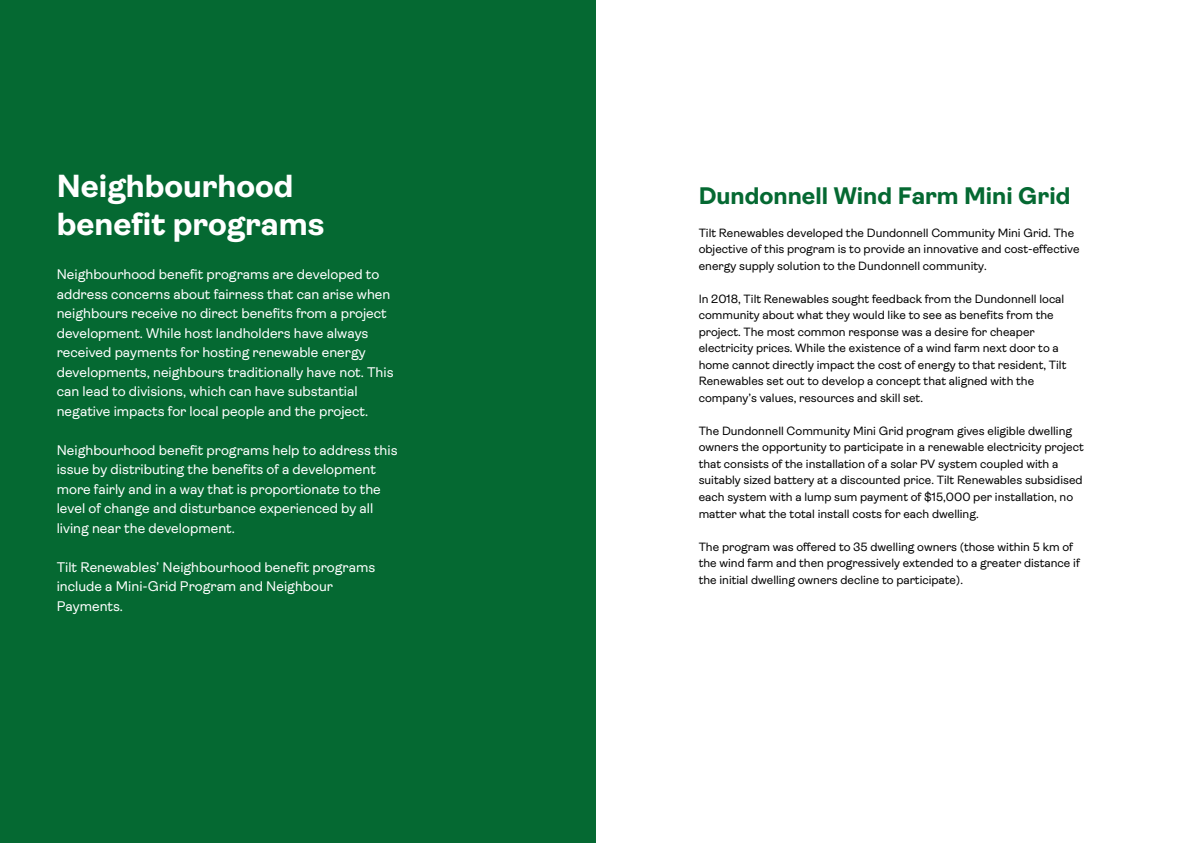
<style>
.page{position:relative;width:1191px;height:843px;background:#fff}
.page>*{position:absolute;margin:0;border:0;box-sizing:border-box;transform-origin:0 0}
.t1{font:700 32px/38.2px "Ambit";color:#fff}
.t2{font:700 24px "Ambit";color:#056932}
.t3{font:14px/19.5px "Ambit";color:#fff}
.t4{font:12px/16.5px "Ambit";color:#000}
</style>
<div class="page">
<div style="left:0;top:0;width:595px;height:842px;background:#056932"></div>
<h1 class="t1" style="left:57px;top:167px;width:269px">Neighbourhood benefit programs</h1>
<h3 class="t3" style="left:57px;top:265px;width:338px">Neighbourhood benefit programs are developed to address concerns about fairness that can arise when neighbours receive no direct benefits from a project development. While host landholders have always received payments for hosting renewable energy developments, neighbours traditionally have not. This can lead to divisions, which can have substantial negative impacts for local people and the project.</h3>
<h3 class="t3" style="left:57px;top:440px;width:342px">Neighbourhood benefit programs help to address this issue by distributing the benefits of a development more fairly and in a way that is proportionate to the level of change and disturbance experienced by all living near the development.</h3>
<h3 class="t3" style="left:57px;top:557px;width:320px">Tilt Renewables’ Neighbourhood benefit programs include a Mini-Grid Program and Neighbour<br>Payments.</h3>
<h2 class="t2" style="left:698px;top:182px;width:373px">Dundonnell Wind Farm Mini Grid</h2>
<p class="t4" style="left:698px;top:224px;width:382px">Tilt Renewables developed the Dundonnell Community Mini Grid. The objective of this program is to provide an innovative and cost-effective energy supply solution to the Dundonnell community.</p>
<p class="t4" style="left:698px;top:290px;width:369px">In 2018, Tilt Renewables sought feedback from the Dundonnell local community about what they would like to see as benefits from the project. The most common response was a desire for cheaper electricity prices. While the existence of a wind farm next door to a home cannot directly impact the cost of energy to that resident, Tilt Renewables set out to develop a concept that aligned with the company’s values, resources and skill set.</p>
<p class="t4" style="left:698px;top:422px;width:386px">The Dundonnell Community Mini Grid program gives eligible dwelling owners the opportunity to participate in a renewable electricity project that consists of the installation of a solar PV system coupled with a suitably sized battery at a discounted price. Tilt Renewables subsidised each system with a lump sum payment of $15,000 per installation, no matter what the total install costs for each dwelling.</p>
<p class="t4" style="left:698px;top:538px;width:382px">The program was offered to 35 dwelling owners (those within 5 km of the wind farm and then progressively extended to a greater distance if the initial dwelling owners decline to participate).</p>
</div>
